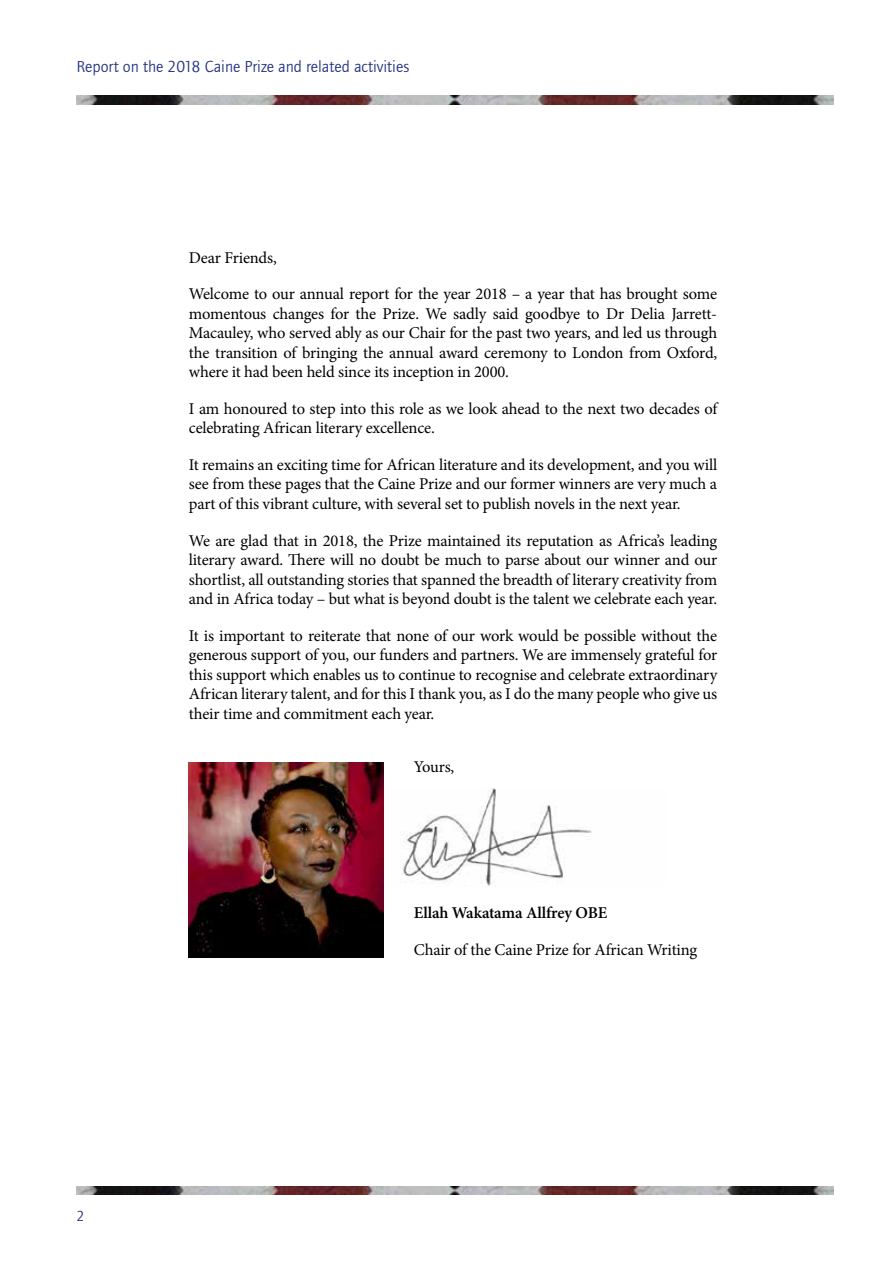
<style>
.page{position:relative;width:893px;height:1263px;background:#fff}
.page>*{position:absolute;margin:0;border:0;box-sizing:border-box;transform-origin:0 0}
.t1{font:16.5px/19.5px "Minion Pro";letter-spacing:-.015em;color:#000;text-align:justify}
.t2{font:16.5px "Foundry Journal";color:#283583}
.t3{font:600 16.5px "Minion Pro";letter-spacing:-.01em;color:#000}
.t4{font:15px "Foundry Journal";color:#283583}
</style>
<div class="page">
<img style="left:77px;top:1186px;width:756px;height:9px">
<img style="left:77px;top:96px;width:756px;height:8px">
<img style="left:189px;top:763px;width:195px;height:195px">
<img style="left:403px;top:789px;width:189px;height:98px">
<p class="t2" style="left:77px;top:57px;width:334px">Report on the 2018 Caine Prize and related activities</p>
<p class="t1" style="left:189px;top:248px;width:89px">Dear Friends,</p>
<p class="t1" style="left:189px;top:284px;width:530px">Welcome to our annual report for the year 2018 – a year that has brought some momentous changes for the Prize. We sadly said goodbye to Dr Delia Jarrett-Macauley, who served ably as our Chair for the past two years, and led us through the transition of bringing the annual award ceremony to London from Oxford, where it had been held since its inception in 2000.</p>
<p class="t1" style="left:189px;top:399px;width:530px">I am honoured to step into this role as we look ahead to the next two decades of celebrating African literary excellence.</p>
<p class="t1" style="left:189px;top:455px;width:530px">It remains an exciting time for African literature and its development, and you will see from these pages that the Caine Prize and our former winners are very much a part of this vibrant culture, with several set to publish novels in the next year.</p>
<p class="t1" style="left:189px;top:531px;width:530px">We are glad that in 2018, the Prize maintained its reputation as Africa’s leading literary award. There will no doubt be much to parse about our winner and our shortlist, all outstanding stories that spanned the breadth of literary creativity from and in Africa today – but what is beyond doubt is the talent we celebrate each year.</p>
<p class="t1" style="left:189px;top:626px;width:530px">It is important to reiterate that none of our work would be possible without the generous support of you, our funders and partners. We are immensely grateful for this support which enables us to continue to recognise and celebrate extraordinary African literary talent, and for this I thank you, as I do the many people who give us their time and commitment each year.</p>
<p class="t1" style="left:414px;top:757px;width:42px">Yours,</p>
<p class="t4" style="left:77px;top:1208px;width:9px">2</p>
<p class="t3" style="left:414px;top:901px;width:195px">Ellah Wakatama Allfrey OBE</p>
<p class="t1" style="left:414px;top:940px;width:285px">Chair of the Caine Prize for African Writing</p>
</div>
